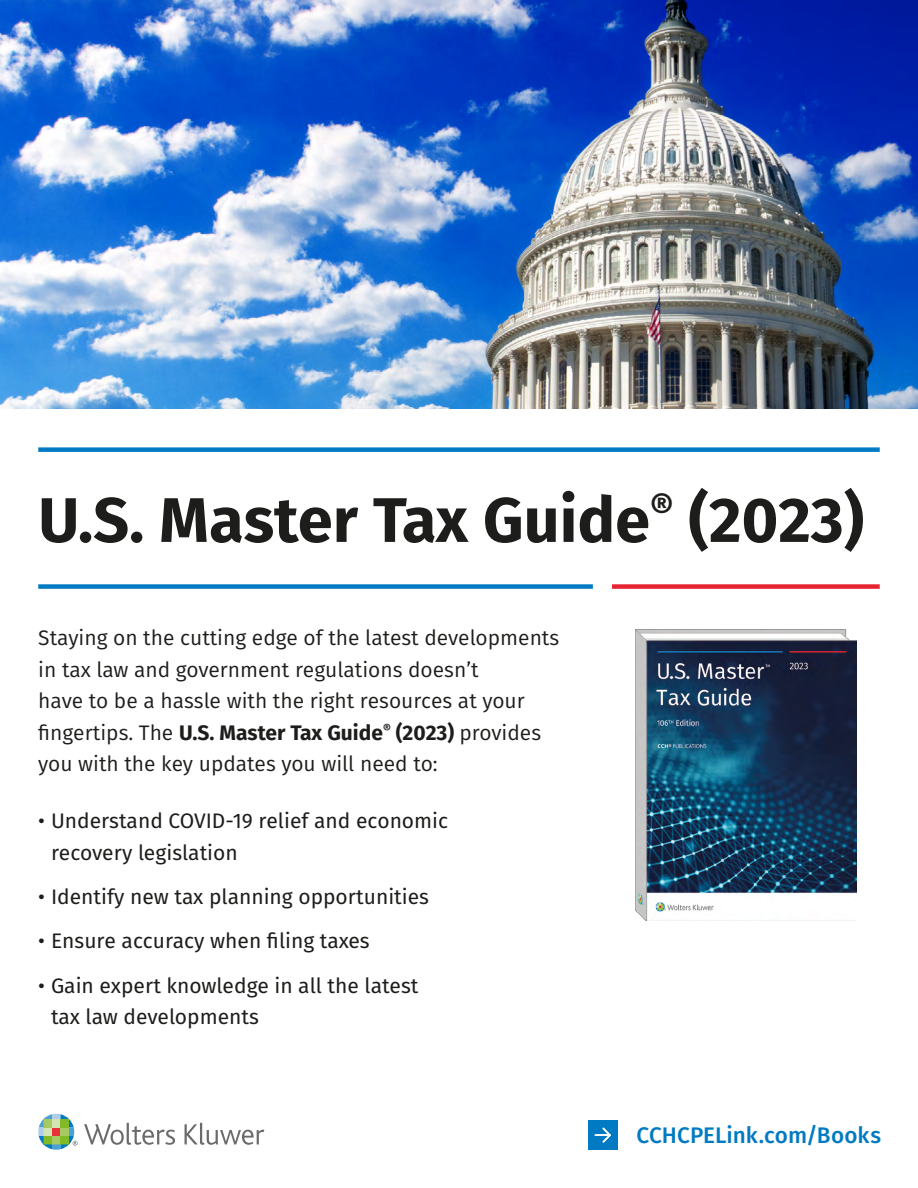
<style>
.page{position:relative;width:918px;height:1188px;background:#fff}
.page>*{position:absolute;margin:0;border:0;box-sizing:border-box;transform-origin:0 0}
.t1{font:700 63px "Fira Sans";color:#1d1d1b}
.t2{font:500 22.5px "Fira Sans";letter-spacing:.005em;color:#007ac2}
.t3{font:21px/31.5px "Fira Sans";color:#1d1d1b}
.t4{font:21px/31.5px "Fira Sans";color:#1d1d1b}
.s1{font-weight:700}
</style>
<div class="page">
<svg style="left:84px;top:1123px;width:91px;height:22px"></svg>
<svg style="left:185px;top:1123px;width:79px;height:22px"></svg>
<svg style="left:38px;top:1114px;width:40px;height:36px"></svg>
<div style="left:38px;top:447px;width:842px;height:5px;background:#007ac2"></div>
<div style="left:38px;top:584px;width:555px;height:5px;background:#007ac2"></div>
<div style="left:612px;top:584px;width:268px;height:5px;background:#e62330"></div>
<img style="left:636px;top:630px;width:221px;height:291px">
<img style="left:0;top:0;width:918px;height:409px">
<div style="left:588px;top:1120px;width:30px;height:30px;background:#007ac2"></div>
<svg style="left:594px;top:1127px;width:17px;height:16px"></svg>
<h1 class="t1" style="left:38px;top:467px;width:827px">U.S. Master Tax Guide<sup>®</sup> (2023)</h1>
<p class="t3" style="left:38px;top:622px;width:522px">Staying on the cutting edge of the latest developments in tax law and government regulations doesn’t<br>have to be a hassle with the right resources at your fingertips. The <span class="s1">U.S. Master Tax Guide</span><sup>®</sup> <span class="s1">(2023)</span> provides you with the key updates you will need to:</p>
<p class="t4" style="left:51px;top:805px;width:399px;text-indent:-13px">• Understand COVID-19 relief and economic recovery legislation</p>
<p class="t4" style="left:38px;top:881px;width:392px">• Identify new tax planning opportunities</p>
<p class="t4" style="left:38px;top:925px;width:333px">• Ensure accuracy when filing taxes</p>
<p class="t4" style="left:51px;top:969px;width:369px;text-indent:-13px">• Gain expert knowledge in all the latest tax law developments</p>
<p class="t2" style="left:637px;top:1117px;width:246px">CCHCPELink.com/Books</p>
</div>
